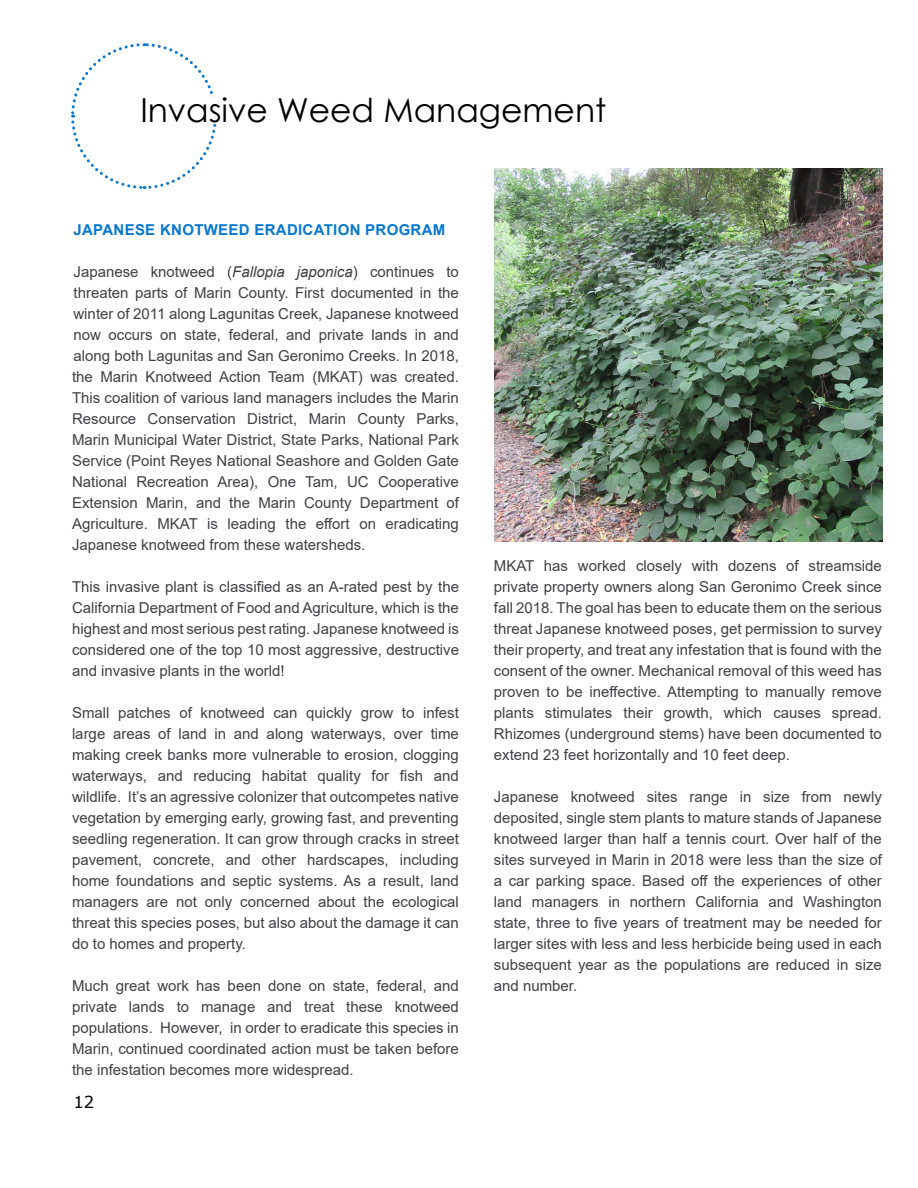
<style>
.page{position:relative;width:918px;height:1188px;background:#fff}
.page>*{position:absolute;margin:0;border:0;box-sizing:border-box;transform-origin:0 0}
.t1{font:33px "Century Gothic";color:#000}
.t2{font:16.5px "Verdana";color:#000}
.t3{font:15px/21px "Arial";color:#414042;text-align:justify}
.t4{font:700 15px "Arial";letter-spacing:.02em;color:#0777cf}
.s1{font-style:italic}
</style>
<div class="page">
<svg style="left:71px;top:43px;width:146px;height:146px"></svg>
<div style="left:140px;top:97px;width:466px;height:25px;background:#fff"></div>
<img style="left:495px;top:168px;width:387px;height:374px">
<p class="t1" style="left:140px;top:87px;width:467px">Invasive Weed Management</p>
<p class="t4" style="left:74px;top:219px;width:373px">JAPANESE KNOTWEED ERADICATION PROGRAM</p>
<p class="t3" style="left:72px;top:261px;width:389px">Japanese knotweed (<span class="s1">Fallopia japonica</span>) continues to threaten parts of Marin County. First documented in the winter of 2011 along Lagunitas Creek, Japanese knotweed now occurs on state, federal, and private lands in and along both Lagunitas and San Geronimo Creeks. In 2018, the Marin Knotweed Action Team (MKAT) was created.<br>This coalition of various land managers includes the Marin Resource Conservation District, Marin County Parks, Marin Municipal Water District, State Parks, National Park Service (Point Reyes National Seashore and Golden Gate National Recreation Area), One Tam, UC Cooperative Extension Marin, and the Marin County Department of Agriculture. MKAT is leading the effort on eradicating Japanese knotweed from these watersheds.</p>
<p class="t3" style="left:72px;top:576px;width:389px">This invasive plant is classified as an A-rated pest by the California Department of Food and Agriculture, which is the highest and most serious pest rating. Japanese knotweed is considered one of the top 10 most aggressive, destructive and invasive plants in the world!</p>
<p class="t3" style="left:72px;top:702px;width:389px">Small patches of knotweed can quickly grow to infest large areas of land in and along waterways, over time making creek banks more vulnerable to erosion, clogging waterways, and reducing habitat quality for fish and wildlife. It’s an agressive colonizer that outcompetes native vegetation by emerging early, growing fast, and preventing seedling regeneration. It can grow through cracks in street pavement, concrete, and other hardscapes, including home foundations and septic systems. As a result, land managers are not only concerned about the ecological threat this species poses, but also about the damage it can do to homes and property.</p>
<p class="t3" style="left:72px;top:975px;width:388px">Much great work has been done on state, federal, and private lands to manage and treat these knotweed populations. However, in order to eradicate this species in Marin, continued coordinated action must be taken before the infestation becomes more widespread.</p>
<p class="t2" style="left:73px;top:1090px;width:22px">12</p>
<p class="t3" style="left:494px;top:555px;width:390px">MKAT has worked closely with dozens of streamside private property owners along San Geronimo Creek since fall 2018. The goal has been to educate them on the serious threat Japanese knotweed poses, get permission to survey their property, and treat any infestation that is found with the consent of the owner. Mechanical removal of this weed has proven to be ineffective. Attempting to manually remove plants stimulates their growth, which causes spread.<br>Rhizomes (underground stems) have been documented to extend 23 feet horizontally and 10 feet deep.</p>
<p class="t3" style="left:494px;top:786px;width:390px">Japanese knotweed sites range in size from newly deposited, single stem plants to mature stands of Japanese knotweed larger than half a tennis court. Over half of the sites surveyed in Marin in 2018 were less than the size of a car parking space. Based off the experiences of other land managers in northern California and Washington state, three to five years of treatment may be needed for larger sites with less and less herbicide being used in each subsequent year as the populations are reduced in size and number.</p>
</div>
